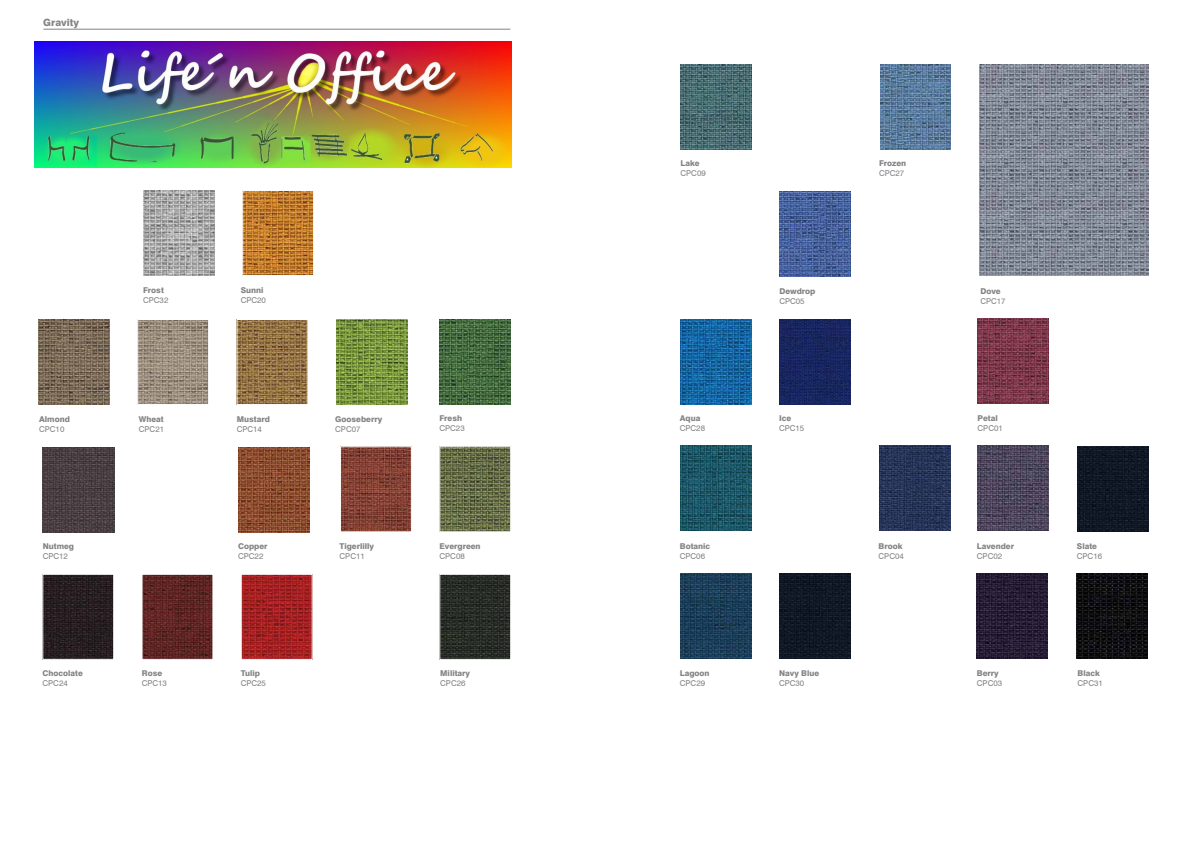
<style>
.page{position:relative;width:1191px;height:842px;background:#fff}
.page>*{position:absolute;margin:0;border:0;box-sizing:border-box;transform-origin:0 0}
.t1{font:800 10px "Swiss 721 BT";color:#838386}
.t2{font:800 8px "Swiss 721 BT";color:#838386}
.t3{font:8px "Swiss 721 BT";color:#838386}
</style>
<div class="page">
<hr style="left:43px;top:29px;width:467px;height:1px;background:#838386">
<img style="left:143px;top:190px;width:71px;height:85px">
<img style="left:779px;top:319px;width:71px;height:85px">
<img style="left:238px;top:447px;width:71px;height:85px">
<img style="left:977px;top:318px;width:71px;height:85px">
<img style="left:342px;top:448px;width:68px;height:82px">
<div style="left:340px;top:446px;width:72px;height:86px;border:1px solid #fff"></div>
<img style="left:144px;top:576px;width:67px;height:82px">
<div style="left:142px;top:574px;width:71px;height:86px;border:1px solid #fff"></div>
<img style="left:45px;top:576px;width:67px;height:82px">
<div style="left:43px;top:574px;width:71px;height:86px;border:1px solid #fff"></div>
<img style="left:680px;top:446px;width:71px;height:85px">
<img style="left:336px;top:319px;width:71px;height:85px">
<img style="left:977px;top:446px;width:71px;height:85px">
<img style="left:1076px;top:573px;width:71px;height:85px">
<img style="left:976px;top:573px;width:71px;height:85px">
<img style="left:244px;top:192px;width:68px;height:82px">
<div style="left:242px;top:190px;width:72px;height:86px;border:1px solid #fff"></div>
<img style="left:880px;top:64px;width:71px;height:85px">
<img style="left:681px;top:64px;width:70px;height:85px">
<img style="left:979px;top:64px;width:169px;height:212px">
<img style="left:43px;top:447px;width:72px;height:85px">
<img style="left:680px;top:319px;width:71px;height:85px">
<img style="left:440px;top:319px;width:70px;height:85px">
<img style="left:441px;top:448px;width:68px;height:82px">
<div style="left:439px;top:446px;width:72px;height:86px;border:1px solid #fff"></div>
<img style="left:1077px;top:447px;width:71px;height:85px">
<img style="left:243px;top:576px;width:67px;height:82px">
<div style="left:241px;top:574px;width:71px;height:86px;border:1px solid #fff"></div>
<img style="left:239px;top:321px;width:67px;height:82px">
<div style="left:237px;top:319px;width:71px;height:86px;border:1px solid #fff"></div>
<img style="left:139px;top:321px;width:68px;height:82px">
<div style="left:137px;top:319px;width:72px;height:86px;border:1px solid #fff"></div>
<img style="left:779px;top:192px;width:71px;height:85px">
<img style="left:38px;top:319px;width:71px;height:85px">
<img style="left:879px;top:446px;width:71px;height:85px">
<img style="left:441px;top:576px;width:68px;height:82px">
<div style="left:439px;top:574px;width:72px;height:86px;border:1px solid #fff"></div>
<img style="left:779px;top:573px;width:71px;height:85px">
<img style="left:680px;top:573px;width:71px;height:85px">
<img style="left:34px;top:42px;width:477px;height:125px">
<p class="t1" style="left:43px;top:16px;width:37px">Gravity</p>
<p class="t2" style="left:680px;top:158px;width:21px">Lake</p>
<p class="t3" style="left:680px;top:168px;width:27px">CPC09</p>
<p class="t2" style="left:879px;top:158px;width:29px">Frozen</p>
<p class="t3" style="left:879px;top:168px;width:27px">CPC27</p>
<p class="t2" style="left:143px;top:285px;width:22px">Frost</p>
<p class="t3" style="left:143px;top:295px;width:27px">CPC32</p>
<p class="t2" style="left:241px;top:285px;width:24px">Sunni</p>
<p class="t3" style="left:241px;top:295px;width:27px">CPC20</p>
<p class="t2" style="left:779px;top:286px;width:38px">Dewdrop</p>
<p class="t3" style="left:779px;top:296px;width:27px">CPC05</p>
<p class="t2" style="left:980px;top:286px;width:22px">Dove</p>
<p class="t3" style="left:980px;top:296px;width:27px">CPC17</p>
<p class="t2" style="left:39px;top:414px;width:32px">Almond</p>
<p class="t3" style="left:39px;top:424px;width:27px">CPC10</p>
<p class="t2" style="left:139px;top:414px;width:26px">Wheat</p>
<p class="t3" style="left:139px;top:424px;width:27px">CPC21</p>
<p class="t2" style="left:237px;top:414px;width:35px">Mustard</p>
<p class="t3" style="left:237px;top:424px;width:27px">CPC14</p>
<p class="t2" style="left:335px;top:414px;width:48px">Gooseberry</p>
<p class="t3" style="left:335px;top:424px;width:27px">CPC07</p>
<p class="t2" style="left:439px;top:414px;width:24px">Fresh</p>
<p class="t3" style="left:439px;top:424px;width:27px">CPC23</p>
<p class="t2" style="left:680px;top:413px;width:22px">Aqua</p>
<p class="t3" style="left:680px;top:423px;width:27px">CPC28</p>
<p class="t2" style="left:779px;top:414px;width:14px">Ice</p>
<p class="t3" style="left:779px;top:424px;width:27px">CPC15</p>
<p class="t2" style="left:977px;top:414px;width:22px">Petal</p>
<p class="t3" style="left:977px;top:424px;width:27px">CPC01</p>
<p class="t2" style="left:43px;top:541px;width:33px">Nutmeg</p>
<p class="t3" style="left:43px;top:551px;width:27px">CPC12</p>
<p class="t2" style="left:238px;top:541px;width:31px">Copper</p>
<p class="t3" style="left:238px;top:551px;width:27px">CPC22</p>
<p class="t2" style="left:339px;top:541px;width:36px">Tigerlilly</p>
<p class="t3" style="left:339px;top:551px;width:27px">CPC11</p>
<p class="t2" style="left:439px;top:541px;width:43px">Evergreen</p>
<p class="t3" style="left:439px;top:551px;width:27px">CPC08</p>
<p class="t2" style="left:680px;top:541px;width:32px">Botanic</p>
<p class="t3" style="left:680px;top:551px;width:27px">CPC06</p>
<p class="t2" style="left:878px;top:541px;width:26px">Brook</p>
<p class="t3" style="left:878px;top:551px;width:27px">CPC04</p>
<p class="t2" style="left:977px;top:541px;width:39px">Lavender</p>
<p class="t3" style="left:977px;top:551px;width:27px">CPC02</p>
<p class="t2" style="left:1076px;top:541px;width:22px">Slate</p>
<p class="t3" style="left:1076px;top:551px;width:27px">CPC16</p>
<p class="t2" style="left:43px;top:669px;width:42px">Chocolate</p>
<p class="t3" style="left:43px;top:679px;width:27px">CPC24</p>
<p class="t2" style="left:142px;top:669px;width:22px">Rose</p>
<p class="t3" style="left:142px;top:679px;width:27px">CPC13</p>
<p class="t2" style="left:241px;top:669px;width:21px">Tulip</p>
<p class="t3" style="left:241px;top:679px;width:27px">CPC25</p>
<p class="t2" style="left:440px;top:669px;width:31px">Military</p>
<p class="t3" style="left:440px;top:679px;width:27px">CPC26</p>
<p class="t2" style="left:680px;top:669px;width:31px">Lagoon</p>
<p class="t3" style="left:680px;top:679px;width:27px">CPC29</p>
<p class="t2" style="left:779px;top:669px;width:42px">Navy Blue</p>
<p class="t3" style="left:779px;top:679px;width:27px">CPC30</p>
<p class="t2" style="left:977px;top:669px;width:23px">Berry</p>
<p class="t3" style="left:977px;top:679px;width:27px">CPC03</p>
<p class="t2" style="left:1077px;top:669px;width:24px">Black</p>
<p class="t3" style="left:1077px;top:679px;width:27px">CPC31</p>
</div>
